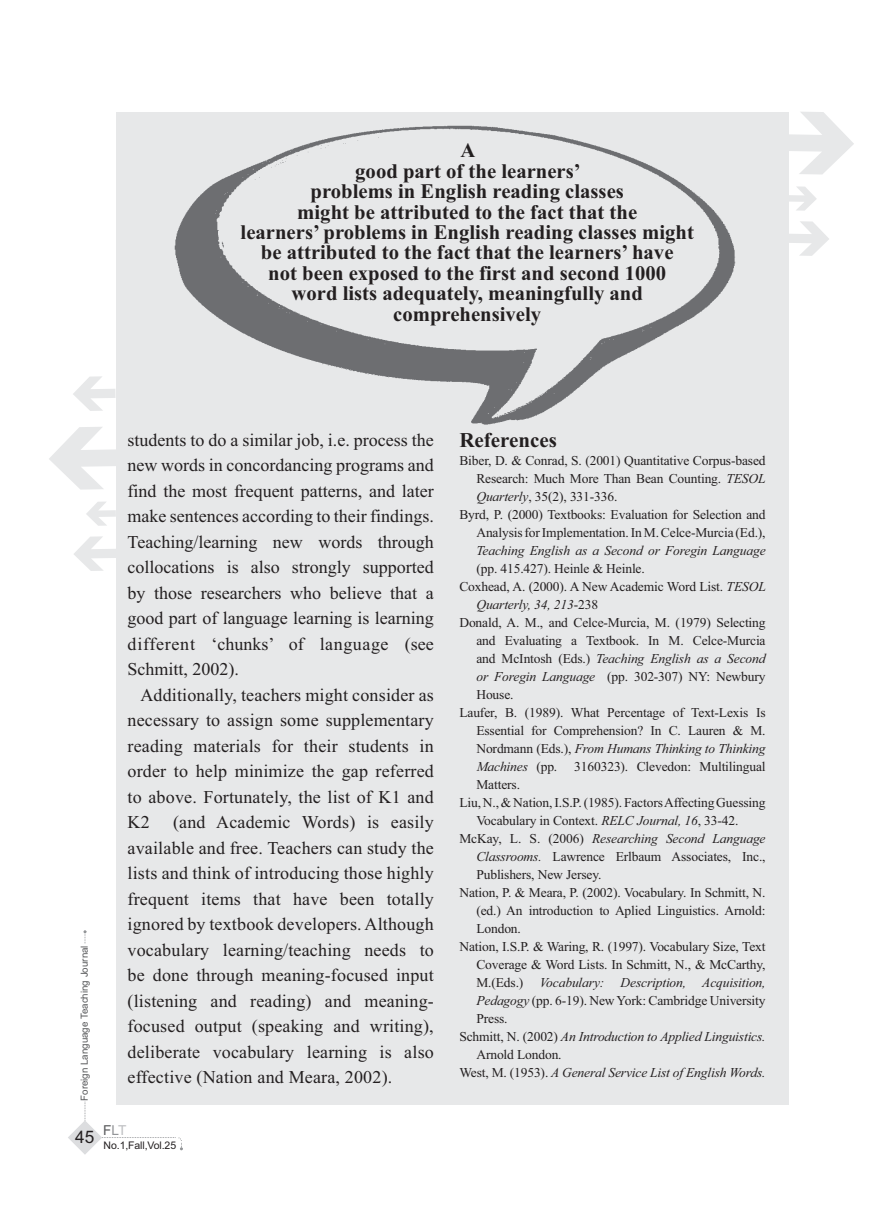
<style>
.page{position:relative;width:872px;height:1212px;background:#fff}
.page>*{position:absolute;margin:0;border:0;box-sizing:border-box;transform-origin:0 0}
.t1{font:700 21px "Times New Roman";color:#231f20}
.t2{font:700 20.7px/20.4px "Times New Roman";color:#231f20;text-align:center}
.t3{font:18px/25.5px "Times New Roman";letter-spacing:.01em;color:#231f20;text-align:justify}
.t4{font:13.65px "Arial";color:#57585a}
.t5{font:13.5px "Times New Roman";letter-spacing:-.01em;color:#231f20}
.t6{font:italic 13.5px "Times New Roman";letter-spacing:-.01em;color:#231f20}
.t7{font:10.5px "Arial";letter-spacing:-.01em;color:#231f20}
.t8{font:9.75px "Arial";color:#57585a}
.s1{font-style:italic}
.s2{font-style:normal}
.s3{color:#939598}
.s4{color:#bdbec1}
</style>
<div class="page">
<svg style="left:788px;top:112px;width:66px;height:62px"></svg>
<svg style="left:788px;top:186px;width:29px;height:25px"></svg>
<svg style="left:788px;top:221px;width:41px;height:35px"></svg>
<svg style="left:73px;top:376px;width:43px;height:35px"></svg>
<svg style="left:49px;top:427px;width:67px;height:63px"></svg>
<svg style="left:86px;top:501px;width:30px;height:25px"></svg>
<svg style="left:74px;top:536px;width:42px;height:35px"></svg>
<div style="left:116px;top:112px;width:672px;height:992px;background:#e7e8e9"></div>
<img style="left:174px;top:125px;width:562px;height:300px">
<svg style="left:68px;top:930px;width:115px;height:225px"></svg>
<div style="left:81px;top:945px;width:8px;height:156px;background:#fff"></div>
<p class="t2" style="left:241px;top:143px;width:455px">A<br>good part of the learners’<br>problems in English reading classes<br>might be attributed to the fact that the<br>learners’ problems in English reading classes might be attributed to the fact that the learners’ have<br>not been exposed to the first and second 1000<br>word lists adequately, meaningfully and comprehensively</p>
<p class="t8" style="left:81px;top:1101px;width:157px;rotate:-90deg">Foreign Language Teaching Journal</p>
<p class="t3" style="left:128px;top:428px;width:308px">students to do a similar job, i.e. process the new words in concordancing programs and find the most frequent patterns, and later make sentences according to their findings.<br>Teaching/learning new words through collocations is also strongly supported by those researchers who believe that a good part of language learning is learning different ‘chunks’ of language (see Schmitt, 2002).</p>
<h3 class="t3" style="left:128px;top:683px;width:308px;text-indent:13px">Additionally, teachers might consider as necessary to assign some supplementary reading materials for their students in order to help minimize the gap referred to above. Fortunately, the list of K1 and K2</h3>
<p class="t3" style="left:128px;top:811px;width:308px;text-indent:45px">(and Academic Words) is easily available and free. Teachers can study the lists and think of introducing those highly frequent items that have been totally ignored by textbook developers. Although vocabulary learning/teaching needs to be done through meaning-focused input (listening and reading) and meaning&shy;focused output (speaking and writing), deliberate vocabulary learning is also effective (Nation and Meara, 2002).</p>
<h1 class="t1" style="left:459px;top:433px;width:99px">References</h1>
<p class="t5" style="left:459px;top:456px;width:308px">Biber, D. &amp; Conrad, S. (2001) Quantitative Corpus-based</p>
<p class="t5" style="left:476px;top:474px;width:291px">Research: Much More Than Bean Counting. <span class="s1">TESOL</span></p>
<p class="t5" style="left:476px;top:492px;width:142px"><span class="s1">Quarterly</span>, 35(2), 331-336.</p>
<p class="t5" style="left:459px;top:510px;width:308px">Byrd, P. (2000) Textbooks: Evaluation for Selection and</p>
<p class="t5" style="left:476px;top:528px;width:291px">Analysis for Implementation. In M. Celce-Murcia (Ed.),</p>
<p class="t6" style="left:476px;top:546px;width:291px">Teaching English as a Second or Foregin Language</p>
<p class="t5" style="left:476px;top:564px;width:170px">(pp. 415.427). Heinle &amp; Heinle.</p>
<p class="t5" style="left:459px;top:582px;width:308px">Coxhead, A. (2000). A New Academic Word List. <span class="s1">TESOL</span></p>
<p class="t6" style="left:476px;top:600px;width:123px">Quarterly, 34, 213<span class="s2">-238</span></p>
<p class="t5" style="left:459px;top:618px;width:308px">Donald, A. M., and Celce-Murcia, M. (1979) Selecting</p>
<p class="t5" style="left:476px;top:636px;width:291px">and Evaluating a Textbook. In M. Celce-Murcia</p>
<p class="t6" style="left:476px;top:654px;width:291px"><span class="s2">and McIntosh (Eds.)</span> Teaching English as a Second</p>
<p class="t5" style="left:476px;top:672px;width:291px"><span class="s1">or Foregin Language</span> (pp. 302-307) NY: Newbury</p>
<p class="t5" style="left:476px;top:690px;width:39px">House.</p>
<p class="t5" style="left:459px;top:708px;width:308px">Laufer, B. (1989). What Percentage of Text-Lexis Is</p>
<p class="t5" style="left:476px;top:726px;width:291px">Essential for Comprehension? In C. Lauren &amp; M.</p>
<p class="t6" style="left:476px;top:744px;width:291px"><span class="s2">Nordmann (Eds.),</span> From Humans Thinking to Thinking</p>
<p class="t6" style="left:476px;top:762px;width:82px">Machines <span class="s2">(pp.</span></p>
<p class="t5" style="left:574px;top:762px;width:193px">3160323). Clevedon: Multilingual</p>
<p class="t5" style="left:476px;top:780px;width:45px">Matters.</p>
<p class="t5" style="left:459px;top:798px;width:308px">Liu, N., &amp; Nation, I.S.P. (1985). Factors Affecting Guessing</p>
<p class="t5" style="left:476px;top:816px;width:264px">Vocabulary in Context. <span class="s1">RELC Journal, 16</span>, 33-42.</p>
<p class="t6" style="left:459px;top:834px;width:308px"><span class="s2">McKay, L. S. (2006)</span> Researching Second Language</p>
<p class="t5" style="left:476px;top:852px;width:291px"><span class="s1">Classrooms.</span> Lawrence Erlbaum Associates, Inc.,</p>
<p class="t5" style="left:476px;top:870px;width:127px">Publishers, New Jersey.</p>
<p class="t5" style="left:459px;top:888px;width:308px">Nation, P. &amp; Meara, P. (2002). Vocabulary. In Schmitt, N.</p>
<p class="t5" style="left:476px;top:906px;width:291px">(ed.) An introduction to Aplied Linguistics. Arnold:</p>
<p class="t5" style="left:476px;top:924px;width:46px">London.</p>
<p class="t5" style="left:459px;top:942px;width:308px">Nation, I.S.P. &amp; Waring, R. (1997). Vocabulary Size, Text</p>
<p class="t5" style="left:476px;top:960px;width:291px">Coverage &amp; Word Lists. In Schmitt, N., &amp; McCarthy,</p>
<p class="t6" style="left:476px;top:978px;width:291px"><span class="s2">M.(Eds.)</span> Vocabulary: Description, Acquisition,</p>
<p class="t5" style="left:476px;top:996px;width:291px"><span class="s1">Pedagogy</span> (pp. 6-19). New York: Cambridge University</p>
<p class="t5" style="left:476px;top:1014px;width:33px">Press.</p>
<p class="t6" style="left:459px;top:1032px;width:308px"><span class="s2">Schmitt, N. (2002)</span> An Introduction to Applied Linguistics.</p>
<p class="t5" style="left:476px;top:1050px;width:87px">Arnold London.</p>
<p class="t6" style="left:459px;top:1068px;width:308px"><span class="s2">West, M. (1953).</span> A General Service List of English Words.</p>
<p class="t4" style="left:103px;top:1125px;width:25px">F<span class="s3">L</span><span class="s4">T</span></p>
<p class="t7" style="left:75px;top:1141px;width:102px"><sup>45</sup> No.1,Fall,Vol.25</p>
</div>
